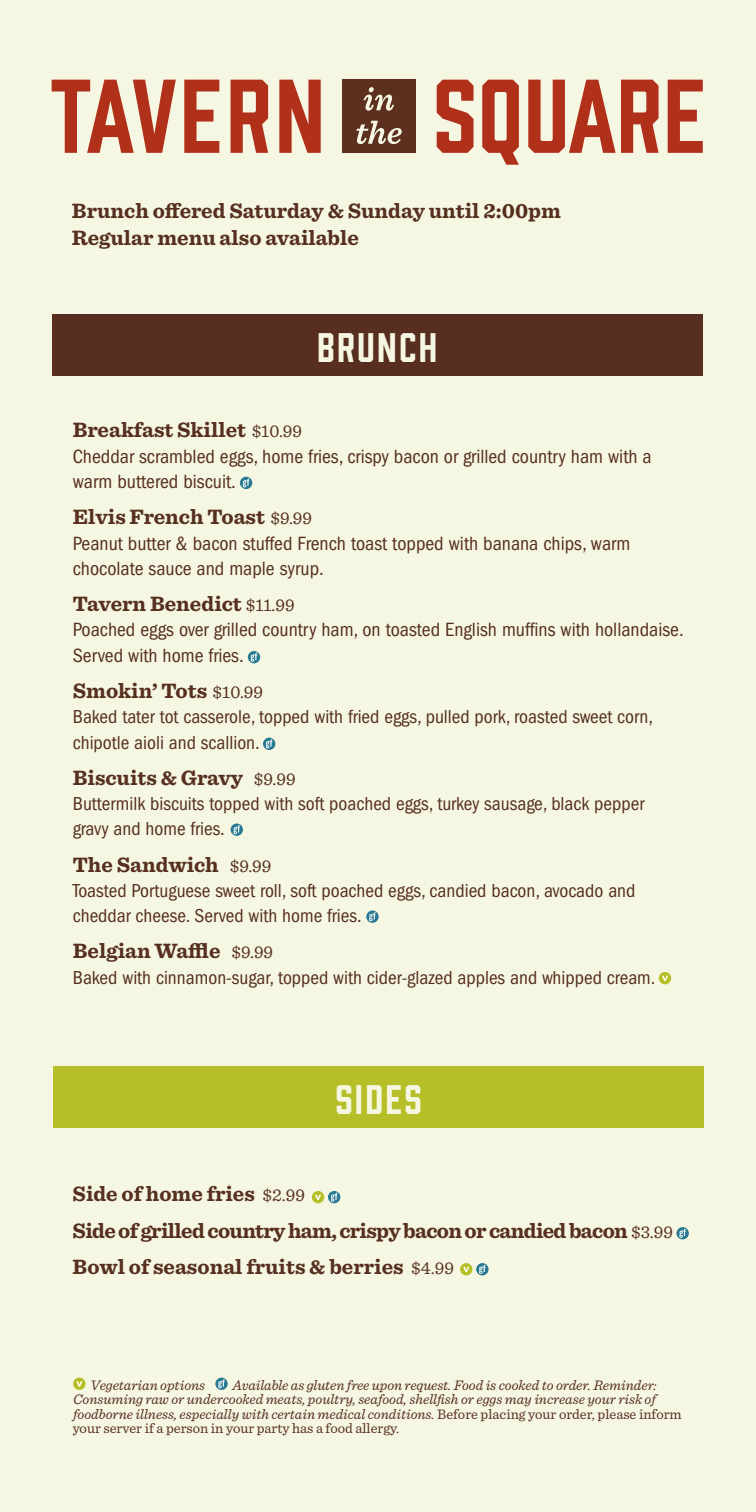
<style>
.page{position:relative;width:756px;height:1512px;background:#f6f7e3}
.page>*{position:absolute;margin:0;border:0;box-sizing:border-box;transform-origin:0 0}
.t1{font:37.95px "Prohibition";letter-spacing:.06em;color:#f6f7e3}
.t2{font:700 21.75px/27.2px "Sentinel";color:#562f1f}
.t3{font:700 21.75px/36.2px "Sentinel";letter-spacing:-.03em;color:#562f1f}
.t4{font:condensed 19.95px/25.3px "Franklin Gothic";color:#562f1f}
.t5{font:condensed 19.5px/25.3px "Franklin Gothic";color:#562f1f}
.t6{font:italic 14.4px/14.4px "Sentinel";color:#572e20}
.s1{font-weight:400;font-size:18.15px}
.s2{font-style:normal}
</style>
<div class="page">
<div style="left:73px;top:1378px;width:13px;height:12px;background:#b6bf27;border-radius:50%"></div>
<svg style="left:76px;top:1381px;width:6px;height:6px"></svg>
<svg style="left:215px;top:1378px;width:13px;height:12px"></svg>
<svg style="left:218px;top:1379px;width:7px;height:9px"></svg>
<div style="left:342px;top:80px;width:73px;height:73px;background:#5c2f1f"></div>
<svg style="left:437px;top:80px;width:37px;height:73px"></svg>
<svg style="left:482px;top:80px;width:37px;height:85px"></svg>
<svg style="left:528px;top:80px;width:131px;height:73px"></svg>
<svg style="left:668px;top:80px;width:35px;height:73px"></svg>
<svg style="left:52px;top:80px;width:124px;height:73px"></svg>
<svg style="left:184px;top:80px;width:35px;height:73px"></svg>
<svg style="left:231px;top:80px;width:37px;height:73px"></svg>
<svg style="left:279px;top:80px;width:42px;height:73px"></svg>
<svg style="left:364px;top:87px;width:30px;height:24px"></svg>
<svg style="left:356px;top:121px;width:46px;height:23px"></svg>
<div style="left:52px;top:315px;width:651px;height:61px;background:#572e20"></div>
<div style="left:53px;top:1067px;width:651px;height:61px;background:#b6bf27"></div>
<svg style="left:240px;top:477px;width:12px;height:12px"></svg>
<svg style="left:243px;top:478px;width:6px;height:9px"></svg>
<svg style="left:248px;top:651px;width:12px;height:12px"></svg>
<svg style="left:251px;top:653px;width:6px;height:9px"></svg>
<svg style="left:263px;top:738px;width:12px;height:12px"></svg>
<svg style="left:266px;top:739px;width:6px;height:9px"></svg>
<svg style="left:231px;top:824px;width:12px;height:12px"></svg>
<svg style="left:233px;top:825px;width:7px;height:9px"></svg>
<svg style="left:366px;top:911px;width:13px;height:12px"></svg>
<svg style="left:369px;top:912px;width:7px;height:9px"></svg>
<div style="left:659px;top:972px;width:12px;height:12px;background:#b6bf27;border-radius:50%"></div>
<svg style="left:662px;top:976px;width:6px;height:5px"></svg>
<div style="left:312px;top:1191px;width:12px;height:12px;background:#b6bf27;border-radius:50%"></div>
<svg style="left:315px;top:1195px;width:6px;height:5px"></svg>
<svg style="left:328px;top:1191px;width:12px;height:12px"></svg>
<svg style="left:331px;top:1193px;width:6px;height:9px"></svg>
<svg style="left:676px;top:1227px;width:13px;height:12px"></svg>
<svg style="left:679px;top:1229px;width:7px;height:9px"></svg>
<div style="left:460px;top:1263px;width:12px;height:12px;background:#b6bf27;border-radius:50%"></div>
<svg style="left:463px;top:1267px;width:6px;height:5px"></svg>
<svg style="left:476px;top:1263px;width:13px;height:12px"></svg>
<svg style="left:479px;top:1265px;width:7px;height:9px"></svg>
<p class="t2" style="left:72px;top:197px;width:491px">Brunch offered Saturday &amp; Sunday until 2:00pm<br>Regular menu also available</p>
<h1 class="t1" style="left:317px;top:321px;width:122px">BRUNCH</h1>
<p class="t2" style="left:73px;top:416px;width:231px">Breakfast Skillet <span class="s1">$10.99</span></p>
<p class="t4" style="left:73px;top:444px;width:580px">Cheddar scrambled eggs, home fries, crispy bacon or grilled country ham with a warm buttered biscuit.</p>
<p class="t2" style="left:73px;top:502px;width:241px">Elvis French Toast <span class="s1">$9.99</span></p>
<p class="t4" style="left:73px;top:530px;width:559px">Peanut butter &amp; bacon stuffed French toast topped with banana chips, warm chocolate sauce and maple syrup.</p>
<p class="t2" style="left:73px;top:589px;width:223px">Tavern Benedict <span class="s1">$11.99</span></p>
<p class="t4" style="left:73px;top:617px;width:613px">Poached eggs over grilled country ham, on toasted English muffins with hollandaise.<br>Served with home fries.</p>
<p class="t2" style="left:73px;top:676px;width:192px">Smokin’ Tots <span class="s1">$10.99</span></p>
<p class="t5" style="left:73px;top:704px;width:582px">Baked tater tot casserole, topped with fried eggs, pulled pork, roasted sweet corn, chipotle aioli and scallion.</p>
<p class="t2" style="left:73px;top:763px;width:224px">Biscuits &amp; Gravy <span class="s1">$9.99</span></p>
<p class="t5" style="left:73px;top:791px;width:573px">Buttermilk biscuits topped with soft poached eggs, turkey sausage, black pepper gravy and home fries.</p>
<p class="t2" style="left:73px;top:850px;width:200px">The Sandwich <span class="s1">$9.99</span></p>
<p class="t5" style="left:73px;top:878px;width:564px">Toasted Portuguese sweet roll, soft poached eggs, candied bacon, avocado and cheddar cheese. Served with home fries.</p>
<p class="t2" style="left:73px;top:937px;width:202px">Belgian Waffle <span class="s1">$9.99</span></p>
<p class="t5" style="left:73px;top:965px;width:584px">Baked with cinnamon-sugar, topped with cider-glazed apples and whipped cream.</p>
<h1 class="t1" style="left:335px;top:1073px;width:88px">SIDES</h1>
<p class="t3" style="left:73px;top:1175px;width:602px">Side of home fries <span class="s1">$2.99<br></span>Side of grilled country ham, crispy bacon or candied bacon <span class="s1">$3.99<br></span>Bowl of seasonal fruits &amp; berries <span class="s1">$4.99</span></p>
<p class="t6" style="left:73px;top:1377px;width:611px;text-indent:160px">Available as gluten free upon request. Food is cooked to order. Reminder:<br>Consuming raw or undercooked meats, poultry, seafood, shellfish or eggs may increase your risk of foodborne illness, especially with certain medical conditions. <span class="s2">Before placing your order, please inform your server if a person in your party has a food allergy.</span></p>
<p class="t6" style="left:91px;top:1377px;width:116px">Vegetarian options</p>
</div>
